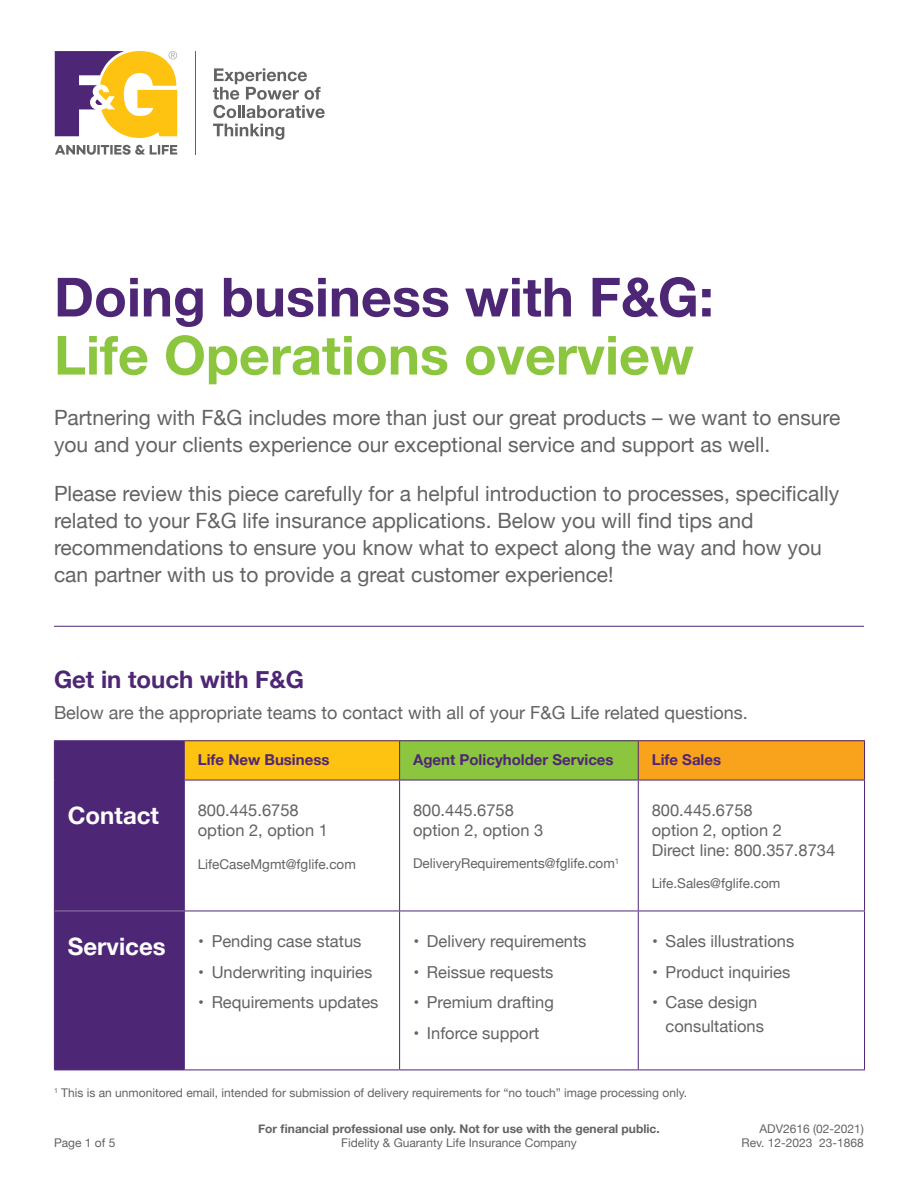
<style>
.page{position:relative;width:918px;height:1188px;background:#fff}
.page>*{position:absolute;margin:0;border:0;box-sizing:border-box;transform-origin:0 0}
.t1{font:700 54px "Helvetica Neue";color:#8bc63e}
.t2{font:700 54px "Helvetica Neue";color:#4e2676}
.t3{font:700 24px "Helvetica Neue";color:#4e2676}
.t4{font:700 24px "Helvetica Neue";color:#fff}
.t5{font:21px/27px "Helvetica Neue";color:#636366}
.t6{font:18px "Helvetica Neue";color:#636366}
.t7{font:16.5px/19.8px "Helvetica Neue";color:#636366}
.t8{font:700 15px "Helvetica Neue";color:#4e2676}
.t9{font:13.5px "Helvetica Neue";color:#636366}
.t10{font:12px "Helvetica Neue";color:#636366}
.t11{font:700 12px "Helvetica Neue";color:#636366}
</style>
<div class="page">
<svg style="left:55px;top:145px;width:122px;height:10px"></svg>
<hr style="left:195px;top:51px;width:1px;height:104px;background:#636366">
<svg style="left:213px;top:68px;width:112px;height:50px"></svg>
<svg style="left:213px;top:124px;width:71px;height:16px"></svg>
<svg style="left:55px;top:51px;width:122px;height:87px"></svg>
<hr style="left:54px;top:626px;width:810px;height:1px;background:#4e2676">
<div style="left:55px;top:741px;width:129px;height:329px;background:#4e2676"></div>
<div style="left:184px;top:741px;width:216px;height:39px;background:#fec210"></div>
<div style="left:400px;top:741px;width:238px;height:39px;background:#8bc63e"></div>
<div style="left:638px;top:741px;width:227px;height:39px;background:#f9a21c"></div>
<hr style="left:54px;top:740px;width:130px;height:1px;background:#4e2676">
<hr style="left:54px;top:741px;width:1px;height:39px;background:#4e2676">
<hr style="left:184px;top:740px;width:216px;height:1px;background:#4e2676">
<hr style="left:184px;top:741px;width:1px;height:39px;background:#4e2676">
<hr style="left:400px;top:740px;width:238px;height:1px;background:#4e2676">
<hr style="left:399px;top:741px;width:1px;height:39px;background:#4e2676">
<hr style="left:638px;top:740px;width:227px;height:1px;background:#4e2676">
<hr style="left:638px;top:741px;width:1px;height:39px;background:#4e2676">
<hr style="left:864px;top:741px;width:1px;height:39px;background:#4e2676">
<hr style="left:54px;top:780px;width:130px;height:1px;background:#4e2676">
<hr style="left:54px;top:780px;width:1px;height:131px;background:#4e2676">
<hr style="left:184px;top:780px;width:216px;height:1px;background:#4e2676">
<hr style="left:184px;top:780px;width:1px;height:131px;background:#4e2676">
<hr style="left:400px;top:780px;width:238px;height:1px;background:#4e2676">
<hr style="left:399px;top:780px;width:1px;height:131px;background:#4e2676">
<hr style="left:638px;top:780px;width:227px;height:1px;background:#4e2676">
<hr style="left:638px;top:780px;width:1px;height:131px;background:#4e2676">
<hr style="left:864px;top:780px;width:1px;height:131px;background:#4e2676">
<hr style="left:54px;top:911px;width:1px;height:159px;background:#4e2676">
<hr style="left:184px;top:911px;width:216px;height:1px;background:#4e2676">
<hr style="left:184px;top:911px;width:1px;height:159px;background:#4e2676">
<hr style="left:400px;top:911px;width:238px;height:1px;background:#4e2676">
<hr style="left:399px;top:911px;width:1px;height:159px;background:#4e2676">
<hr style="left:638px;top:911px;width:227px;height:1px;background:#4e2676">
<hr style="left:638px;top:911px;width:1px;height:159px;background:#4e2676">
<hr style="left:864px;top:911px;width:1px;height:159px;background:#4e2676">
<hr style="left:54px;top:1070px;width:130px;height:1px;background:#4e2676">
<hr style="left:184px;top:1070px;width:216px;height:1px;background:#4e2676">
<hr style="left:400px;top:1070px;width:238px;height:1px;background:#4e2676">
<hr style="left:638px;top:1070px;width:227px;height:1px;background:#4e2676">
<hr style="left:55px;top:911px;width:129px;height:1px;background:#927dab">
<h1 class="t2" style="left:54px;top:255px;width:661px">Doing business with F&amp;G:</h1>
<h1 class="t1" style="left:54px;top:313px;width:641px">Life Operations overview</h1>
<p class="t5" style="left:54px;top:405px;width:788px">Partnering with F&amp;G includes more than just our great products – we want to ensure you and your clients experience our exceptional service and support as well.</p>
<p class="t5" style="left:54px;top:482px;width:787px">Please review this piece carefully for a helpful introduction to processes, specifically related to your F&amp;G life insurance applications. Below you will find tips and recommendations to ensure you know what to expect along the way and how you can partner with us to provide a great customer experience!</p>
<p class="t3" style="left:54px;top:661px;width:252px">Get in touch with F&amp;G</p>
<p class="t6" style="left:54px;top:700px;width:695px">Below are the appropriate teams to contact with all of your F&amp;G Life related questions.</p>
<p class="t8" style="left:198px;top:748px;width:133px">Life New Business</p>
<p class="t8" style="left:413px;top:748px;width:202px">Agent Policyholder Services</p>
<p class="t8" style="left:652px;top:748px;width:71px">Life Sales</p>
<p class="t4" style="left:68px;top:796px;width:93px">Contact</p>
<p class="t7" style="left:198px;top:801px;width:132px">800.445.6758 option 2, option 1</p>
<p class="t9" style="left:198px;top:855px;width:160px">LifeCaseMgmt@fglife.com</p>
<p class="t7" style="left:652px;top:801px;width:185px">800.445.6758<br>option 2, option 2<br>Direct line: 800.357.8734</p>
<p class="t9" style="left:652px;top:873px;width:130px">Life.Sales@fglife.com</p>
<p class="t7" style="left:413px;top:801px;width:132px">800.445.6758 option 2, option 3</p>
<p class="t9" style="left:413px;top:854px;width:208px">DeliveryRequirements@fglife.com<sup>1</sup></p>
<p class="t4" style="left:68px;top:927px;width:99px">Services</p>
<p class="t7" style="left:198px;top:932px;width:165px">• Pending case status</p>
<p class="t7" style="left:198px;top:963px;width:176px">• Underwriting inquiries</p>
<p class="t7" style="left:198px;top:994px;width:182px">• Requirements updates</p>
<p class="t7" style="left:413px;top:932px;width:175px">• Delivery requirements</p>
<p class="t7" style="left:413px;top:963px;width:142px">• Reissue requests</p>
<p class="t7" style="left:413px;top:994px;width:142px">• Premium drafting</p>
<p class="t7" style="left:413px;top:1024px;width:127px">• Inforce support</p>
<p class="t7" style="left:652px;top:932px;width:144px">• Sales illustrations</p>
<p class="t7" style="left:652px;top:963px;width:140px">• Product inquiries</p>
<p class="t7" style="left:666px;top:992px;width:100px;line-height:24px;text-indent:-13px">• Case design consultations</p>
<p class="t10" style="left:54px;top:1084px;width:635px"><sup>1</sup> This is an unmonitored email, intended for submission of delivery requirements for “no touch” image processing only.</p>
<p class="t11" style="left:258px;top:1120px;width:403px">For financial professional use only. Not for use with the general public.</p>
<p class="t10" style="left:760px;top:1120px;width:106px">ADV2616 (02-2021)</p>
<p class="t10" style="left:54px;top:1135px;width:63px">Page 1 of 5</p>
<p class="t10" style="left:341px;top:1135px;width:237px">Fidelity &amp; Guaranty Life Insurance Company</p>
<p class="t10" style="left:741px;top:1135px;width:124px">Rev. 12-2023 23-1868</p>
</div>
